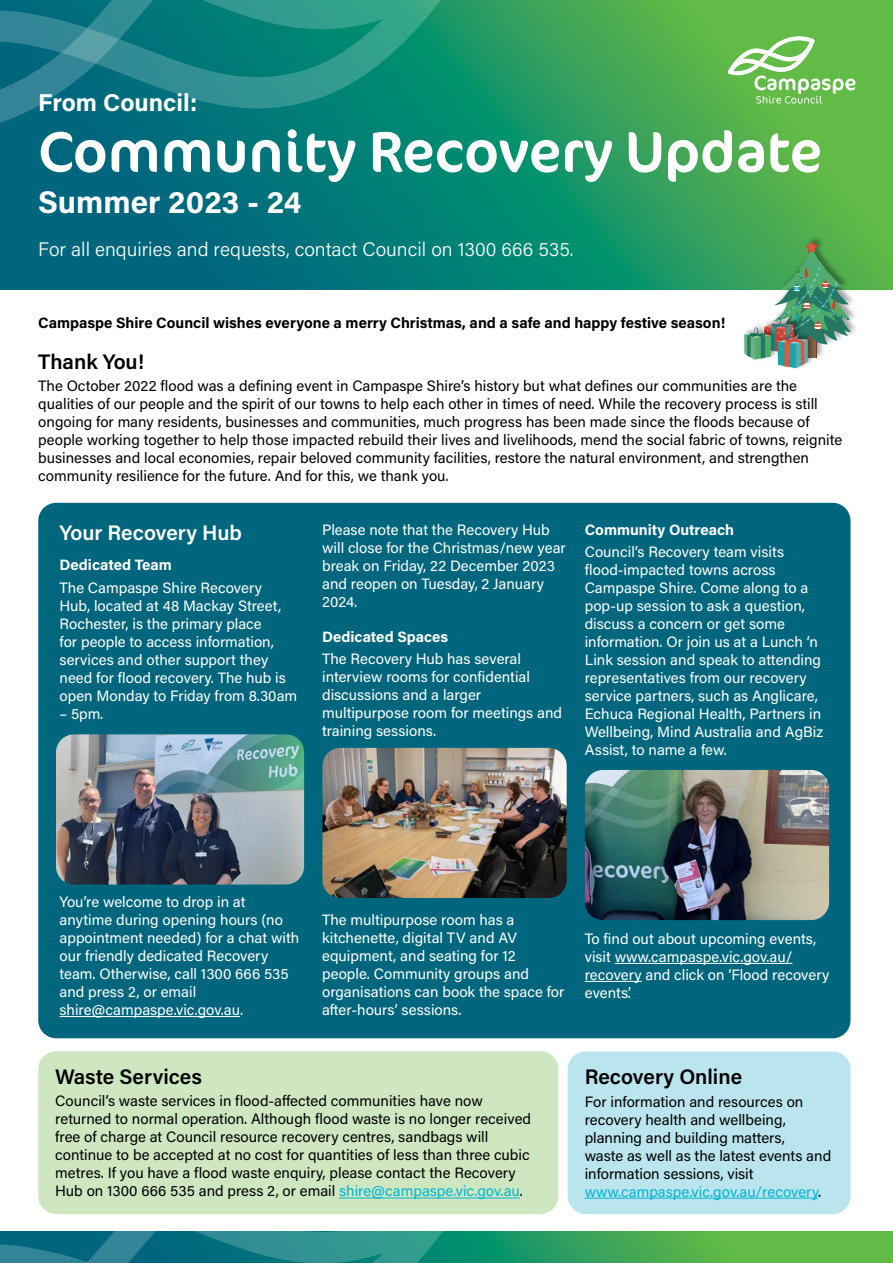
<style>
.page{position:relative;width:893px;height:1263px;background:#fff}
.page>*{position:absolute;margin:0;border:0;box-sizing:border-box;transform-origin:0 0}
.t1{font:57.9px "Cocon Pro";color:#fff}
.t2{font:700 31.35px "Acumin Pro";color:#fff}
.t3{font:700 24.45px "Acumin Pro";color:#fff}
.t4{font:600 21px "Acumin Pro";color:#000}
.t5{font:600 21px "Acumin Pro";color:#fff}
.t6{font:300 19.5px "Acumin Pro";color:#fff}
.t7{font:15px/18px "Acumin Pro";color:#fff}
.t8{font:15px/18px "Acumin Pro";color:#000}
.t9{font:700 15px "Acumin Pro";color:#000}
.t10{font:700 15px "Acumin Pro";color:#fff}
.s1{color:#00b5d1}
</style>
<div class="page">
<svg style="left:511px;top:1231px;width:382px;height:32px;background:#4eaf50"></svg>
<svg style="left:0;top:1231px;width:511px;height:32px;background:#198385"></svg>
<svg style="left:0;top:0;width:893px;height:289px;background:#1f8e67"></svg>
<svg style="left:0;top:0;width:511px;height:135px;background:#14867e"></svg>
<svg style="left:663px;top:25px;width:192px;height:79px;background:#71c05e"></svg>
<div style="left:38px;top:503px;width:812px;height:535px;background:#00667d;border-radius:18px"></div>
<hr style="left:60px;top:1016px;width:180px;height:1px;background:#fff">
<hr style="left:615px;top:963px;width:177px;height:1px;background:#fff">
<hr style="left:585px;top:981px;width:57px;height:1px;background:#fff">
<div style="left:38px;top:1051px;width:520px;height:163px;background:#cfe7c1;border-radius:18px"></div>
<hr style="left:339px;top:1197px;width:181px;height:1px;background:#00b5d1">
<div style="left:568px;top:1051px;width:282px;height:163px;background:#bae4ee;border-radius:18px"></div>
<hr style="left:585px;top:1198px;width:233px;height:1px;background:#00b5d1">
<img style="left:56px;top:734px;width:248px;height:150px">
<img style="left:322px;top:748px;width:245px;height:150px">
<img style="left:585px;top:770px;width:244px;height:150px">
<div style="left:771px;top:234px;width:87px;height:125px;background:#000;opacity:.35"></div>
<svg style="left:744px;top:241px;width:107px;height:127px"></svg>
<h3 class="t3" style="left:38px;top:86px;width:161px">From Council:</h3>
<h1 class="t1" style="left:38px;top:113px;width:785px">Community Recovery Update</h1>
<h2 class="t2" style="left:38px;top:180px;width:265px">Summer 2023 - 24</h2>
<h3 class="t6" style="left:38px;top:236px;width:537px">For all enquiries and requests, contact Council on 1300 666 535.</h3>
<p class="t9" style="left:38px;top:312px;width:689px">Campaspe Shire Council wishes everyone a merry Christmas, and a safe and happy festive season!</p>
<h3 class="t4" style="left:38px;top:347px;width:107px">Thank You!</h3>
<p class="t8" style="left:38px;top:376px;width:805px">The October 2022 flood was a defining event in Campaspe Shire’s history but what defines our communities are the qualities of our people and the spirit of our towns to help each other in times of need. While the recovery process is still ongoing for many residents, businesses and communities, much progress has been made since the floods because of people working together to help those impacted rebuild their lives and livelihoods, mend the social fabric of towns, reignite businesses and local economies, repair beloved community facilities, restore the natural environment, and strengthen community resilience for the future. And for this, we thank you.</p>
<h3 class="t5" style="left:60px;top:517px;width:184px">Your Recovery Hub</h3>
<p class="t10" style="left:60px;top:554px;width:114px">Dedicated Team</p>
<p class="t7" style="left:60px;top:578px;width:239px">The Campaspe Shire Recovery<br>Hub, located at 48 Mackay Street,<br>Rochester, is the primary place<br>for people to access information, services and other support they need for flood recovery. The hub is open Monday to Friday from 8.30am</p>
<p class="t7" style="left:60px;top:704px;width:45px">– 5pm.</p>
<p class="t7" style="left:322px;top:520px;width:245px">Please note that the Recovery Hub will close for the Christmas/new year break on Friday, 22 December 2023 and reopen on Tuesday, 2 January<br>2024.</p>
<p class="t10" style="left:322px;top:626px;width:128px">Dedicated Spaces</p>
<p class="t7" style="left:322px;top:649px;width:242px">The Recovery Hub has several interview rooms for confidential discussions and a larger multipurpose room for meetings and training sessions.</p>
<p class="t10" style="left:585px;top:519px;width:151px">Community Outreach</p>
<p class="t7" style="left:585px;top:542px;width:240px">Council’s Recovery team visits flood-impacted towns across<br>Campaspe Shire. Come along to a pop-up session to ask a question, discuss a concern or get some information. Or join us at a Lunch ‘n<br>Link session and speak to attending representatives from our recovery service partners, such as Anglicare,<br>Echuca Regional Health, Partners in<br>Wellbeing, Mind Australia and AgBiz<br>Assist, to name a few.</p>
<p class="t7" style="left:60px;top:892px;width:241px">You’re welcome to drop in at anytime during opening hours (no appointment needed) for a chat with our friendly dedicated Recovery team. Otherwise, call 1300 666 535 and press 2, or email shire@campaspe.vic.gov.au.</p>
<p class="t7" style="left:322px;top:910px;width:244px">The multipurpose room has a kitchenette, digital TV and AV equipment, and seating for 12 people. Community groups and organisations can book the space for after-hours’ sessions.</p>
<h3 class="t4" style="left:55px;top:1062px;width:148px">Waste Services</h3>
<p class="t8" style="left:55px;top:1091px;width:477px">Council’s waste services in flood-affected communities have now returned to normal operation. Although flood waste is no longer received free of charge at Council resource recovery centres, sandbags will continue to be accepted at no cost for quantities of less than three cubic metres. If you have a flood waste enquiry, please contact the Recovery Hub on 1300 666 535 and press 2, or email <span class="s1">shire@campaspe.vic.gov.au</span>.</p>
<p class="t7" style="left:585px;top:929px;width:246px">To find out about upcoming events, visit www.campaspe.vic.gov.au/ recovery and click on ‘Flood recovery events’.</p>
<h3 class="t4" style="left:585px;top:1062px;width:159px">Recovery Online</h3>
<p class="t8" style="left:585px;top:1092px;width:248px">For information and resources on recovery health and wellbeing, planning and building matters,<br>waste as well as the latest events and information sessions, visit <span class="s1">www.campaspe.vic.gov.au/recovery</span>.</p>
</div>
